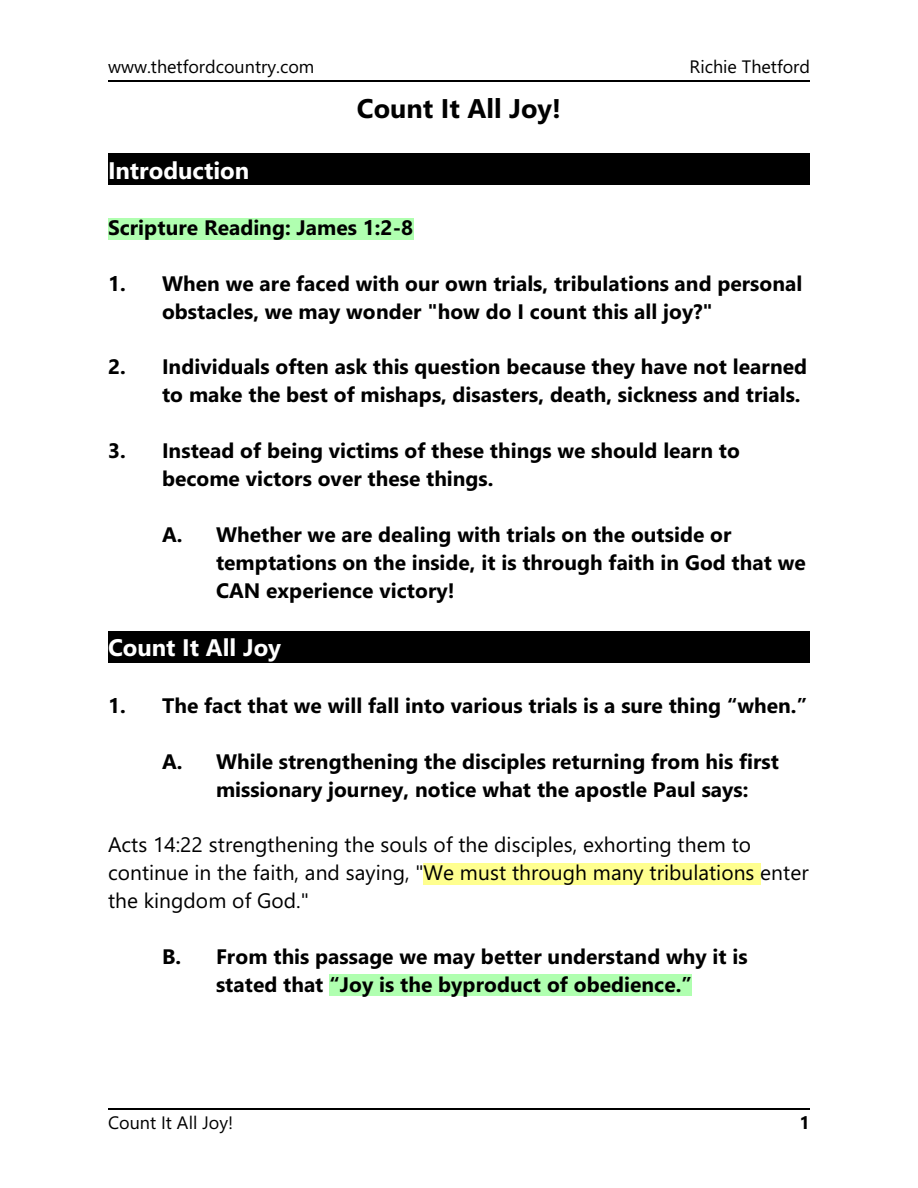
<style>
.page{position:relative;width:918px;height:1188px;background:#fff}
.page>*{position:absolute;margin:0;border:0;box-sizing:border-box;transform-origin:0 0}
.t1{font:700 27px "Segoe UI";color:#000}
.t2{font:700 24px "Segoe UI";color:#fff}
.t3{font:700 21px/27.9px "Segoe UI";color:#000}
.t4{font:21px/27.9px "Segoe UI";color:#000}
.t5{font:18px "Segoe UI";color:#000}
.t6{font:700 18px "Segoe UI";color:#000}
</style>
<div class="page">
<hr style="left:109px;top:80px;width:701px;height:2px;background:#000">
<div style="left:108px;top:153px;width:702px;height:31px;background:#000"></div>
<div style="left:108px;top:631px;width:702px;height:31px;background:#000"></div>
<div style="left:108px;top:218px;width:305px;height:21px;background:#b0ffb0"></div>
<div style="left:424px;top:863px;width:337px;height:21px;background:#ffff8f"></div>
<div style="left:329px;top:975px;width:363px;height:21px;background:#b0ffb0"></div>
<hr style="left:108px;top:1109px;width:702px;height:1px;background:#000">
<p class="t5" style="left:108px;top:60px;width:208px">www.thetfordcountry.com</p>
<p class="t5" style="left:690px;top:60px;width:122px">Richie Thetford</p>
<p class="t1" style="left:357px;top:99px;width:206px">Count It All Joy!</p>
<p class="t2" style="left:108px;top:161px;width:143px">Introduction</p>
<p class="t3" style="left:108px;top:216px;width:307px">Scripture Reading: James 1:2-8</p>
<p class="t3" style="left:162px;top:271px;width:642px;text-indent:-54px">1. When we are faced with our own trials, tribulations and personal obstacles, we may wonder "how do I count this all joy?"</p>
<p class="t3" style="left:162px;top:355px;width:647px;text-indent:-54px">2. Individuals often ask this question because they have not learned to make the best of mishaps, disasters, death, sickness and trials.</p>
<p class="t3" style="left:162px;top:439px;width:580px;text-indent:-54px">3. Instead of being victims of these things we should learn to become victors over these things.</p>
<p class="t3" style="left:216px;top:522px;width:591px;text-indent:-54px">A. Whether we are dealing with trials on the outside or temptations on the inside, it is through faith in God that we<br>CAN experience victory!</p>
<p class="t2" style="left:108px;top:639px;width:175px">Count It All Joy</p>
<p class="t3" style="left:108px;top:693px;width:701px">1. The fact that we will fall into various trials is a sure thing “when.”</p>
<p class="t3" style="left:216px;top:749px;width:564px;text-indent:-54px">A. While strengthening the disciples returning from his first missionary journey, notice what the apostle Paul says:</p>
<p class="t4" style="left:108px;top:833px;width:702px">Acts 14:22 strengthening the souls of the disciples, exhorting them to continue in the faith, and saying, "We must through many tribulations enter the kingdom of God."</p>
<p class="t3" style="left:162px;top:945px;width:587px;text-align:center">B. From this passage we may better understand why it is stated that “Joy is the byproduct of obedience.”</p>
<p class="t5" style="left:108px;top:1116px;width:127px">Count It All Joy!</p>
<p class="t6" style="left:800px;top:1116px;width:12px">1</p>
</div>
